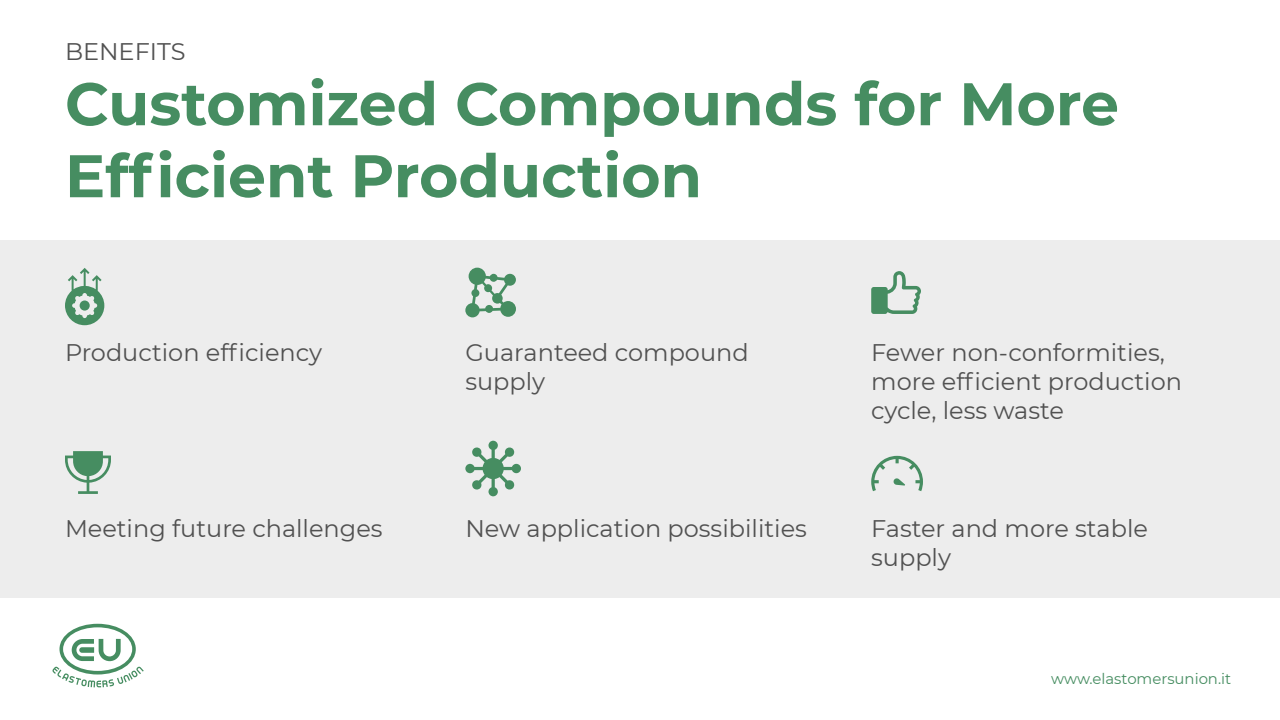
<style>
.page{position:relative;width:1280px;height:720px;background:#fff}
.page>*{position:absolute;margin:0;border:0;box-sizing:border-box;transform-origin:0 0}
.t1{font:700 60px/72px "Montserrat";color:#468d61}
.t2{font:24px/28.8px "Montserrat";color:#515151}
.t3{font:14.9px "Montserrat";color:#468d61}
</style>
<div class="page">
<div style="left:0;top:240px;width:1280px;height:358px;background:#ededed"></div>
<svg style="left:65px;top:268px;width:39px;height:57px"></svg>
<svg style="left:52px;top:624px;width:92px;height:63px"></svg>
<svg style="left:871px;top:456px;width:52px;height:35px"></svg>
<svg style="left:65px;top:451px;width:46px;height:43px"></svg>
<svg style="left:465px;top:268px;width:51px;height:49px"></svg>
<svg style="left:465px;top:441px;width:56px;height:55px"></svg>
<svg style="left:871px;top:271px;width:50px;height:43px"></svg>
<p class="t2" style="left:65px;top:36px;width:122px">BENEFITS</p>
<h1 class="t1" style="left:65px;top:65px;width:1056px">Customized Compounds for More<br>Efficient Production</h1>
<p class="t2" style="left:65px;top:337px;width:259px">Production efficiency</p>
<p class="t2" style="left:465px;top:337px;width:285px">Guaranteed compound supply</p>
<p class="t2" style="left:871px;top:337px;width:312px">Fewer non-conformities, more efficient production cycle, less waste</p>
<p class="t2" style="left:65px;top:513px;width:319px">Meeting future challenges</p>
<p class="t2" style="left:465px;top:513px;width:343px">New application possibilities</p>
<p class="t2" style="left:871px;top:513px;width:278px">Faster and more stable supply</p>
<p class="t3" style="left:1051px;top:668px;width:182px">www.elastomersunion.it</p>
</div>
